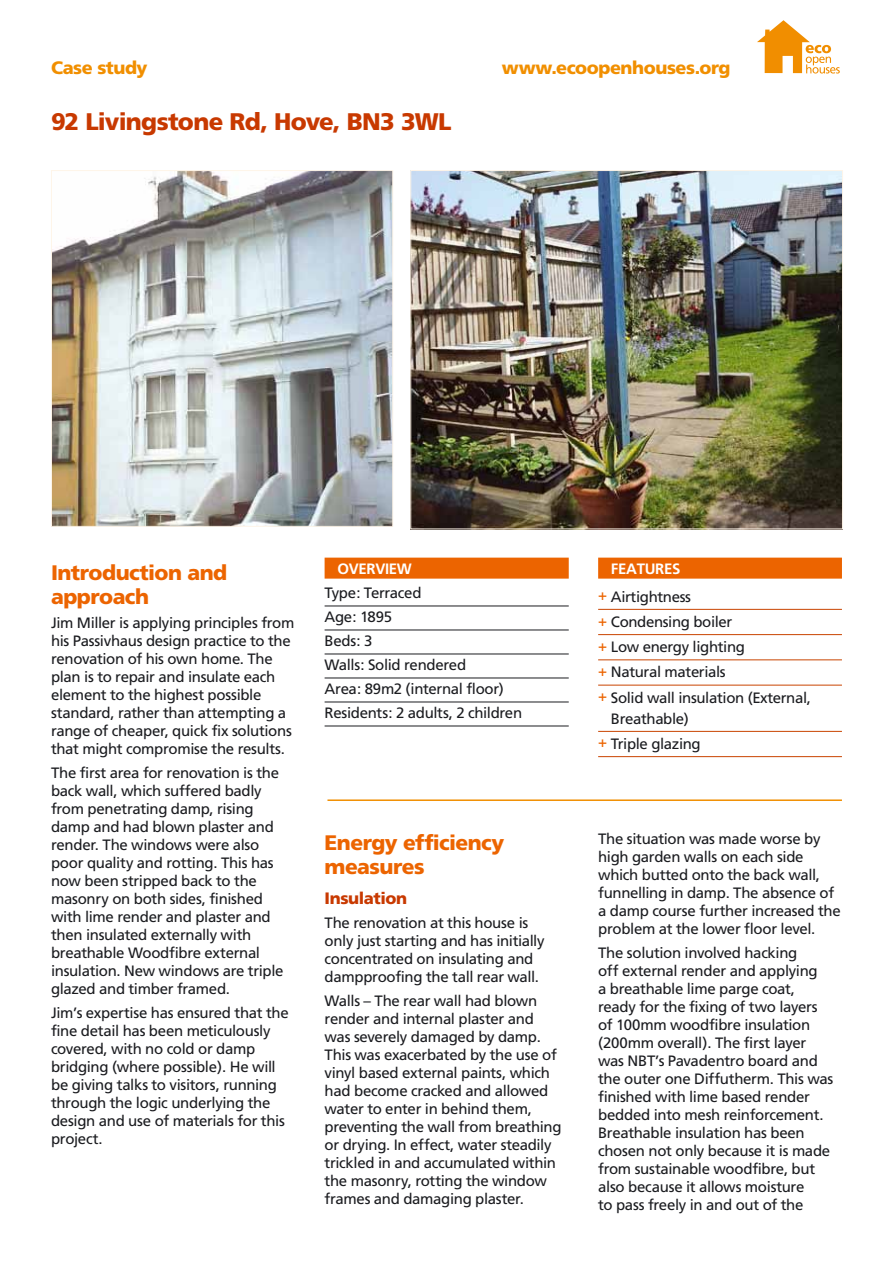
<style>
.page{position:relative;width:893px;height:1263px;background:#fff}
.page>*{position:absolute;margin:0;border:0;box-sizing:border-box;transform-origin:0 0}
.t1{font:900 24px "Frutiger";letter-spacing:-.03em;color:#c83900}
.t2{font:900 21px/24px "Frutiger";letter-spacing:-.025em;color:#ec6400}
.t3{font:900 18px "Frutiger";letter-spacing:-.025em;color:#f18f00}
.t4{font:900 16.5px "Frutiger";letter-spacing:-.025em;color:#c83900}
.t5{font:15px/18px "Frutiger";letter-spacing:-.025em;color:#1b1c20}
.t6{font:700 15px "Frutiger";letter-spacing:-.02em;color:#fff}
.s1{font-weight:700;color:#fff}
.s2{color:#ec6400}
</style>
<div class="page">
<svg style="left:757px;top:20px;width:83px;height:54px"></svg>
<div style="left:598px;top:558px;width:244px;height:21px;background:#ec6400"></div>
<hr style="left:598px;top:609px;width:244px;height:1px;background:#c94400">
<hr style="left:598px;top:634px;width:244px;height:1px;background:#c94400">
<hr style="left:598px;top:659px;width:244px;height:1px;background:#c94400">
<hr style="left:598px;top:685px;width:244px;height:1px;background:#c94400">
<hr style="left:598px;top:731px;width:244px;height:1px;background:#c94400">
<hr style="left:598px;top:756px;width:244px;height:1px;background:#c94400">
<div style="left:325px;top:558px;width:244px;height:21px;background:#ec6400"></div>
<hr style="left:325px;top:606px;width:244px;height:1px;background:#1b1c20">
<hr style="left:325px;top:630px;width:244px;height:1px;background:#1b1c20">
<hr style="left:325px;top:654px;width:244px;height:1px;background:#1b1c20">
<hr style="left:325px;top:678px;width:244px;height:1px;background:#1b1c20">
<hr style="left:325px;top:702px;width:244px;height:1px;background:#1b1c20">
<hr style="left:325px;top:726px;width:244px;height:1px;background:#1b1c20">
<hr style="left:327px;top:799px;width:515px;height:2px;background:#f18f00">
<img style="left:53px;top:172px;width:338px;height:353px">
<div style="left:51px;top:170px;width:342px;height:357px;border:1px solid #fef5e9"></div>
<img style="left:412px;top:172px;width:429px;height:355px">
<div style="left:410px;top:170px;width:433px;height:359px;border:1px solid #fef5e9"></div>
<p class="t3" style="left:51px;top:56px;width:98px">Case study</p>
<p class="t3" style="left:502px;top:56px;width:230px">www.ecoopenhouses.org</p>
<h1 class="t1" style="left:51px;top:107px;width:402px">92 Livingstone Rd, Hove, BN3 3WL</h1>
<h2 class="t2" style="left:51px;top:561px;width:178px">Introduction and approach</h2>
<p class="t5" style="left:51px;top:614px;width:245px">Jim Miller is applying principles from his Passivhaus design practice to the renovation of his own home. The plan is to repair and insulate each element to the highest possible standard, rather than attempting a range of cheaper, quick fix solutions that might compromise the results.</p>
<p class="t5" style="left:51px;top:764px;width:234px">The first area for renovation is the back wall, which suffered badly from penetrating damp, rising damp and had blown plaster and render. The windows were also poor quality and rotting. This has now been stripped back to the masonry on both sides, finished with lime render and plaster and then insulated externally with breathable Woodfibre external insulation. New windows are triple glazed and timber framed.</p>
<p class="t5" style="left:51px;top:1004px;width:239px">Jim’s expertise has ensured that the fine detail has been meticulously covered, with no cold or damp bridging (where possible). He will be giving talks to visitors, running through the logic underlying the design and use of materials for this project.</p>
<p class="t6" style="left:337px;top:560px;width:76px">OVERVIEW</p>
<p class="t5" style="left:325px;top:581px;width:199px;line-height:24px">Type: Terraced<br>Age: 1895<br>Beds: 3<br>Walls: Solid rendered<br>Area: 89m2 (internal floor)<br>Residents: 2 adults, 2 children</p>
<h2 class="t2" style="left:325px;top:831px;width:181px">Energy efficiency measures</h2>
<p class="t4" style="left:325px;top:889px;width:84px">Insulation</p>
<p class="t5" style="left:325px;top:914px;width:222px">The renovation at this house is only just starting and has initially concentrated on insulating and dampproofing the tall rear wall.</p>
<p class="t5" style="left:325px;top:992px;width:238px">Walls – The rear wall had blown render and internal plaster and was severely damaged by damp.<br>This was exacerbated by the use of vinyl based external paints, which had become cracked and allowed water to enter in behind them, preventing the wall from breathing or drying. In effect, water steadily trickled in and accumulated within the masonry, rotting the window frames and damaging plaster.</p>
<p class="t5" style="left:598px;top:556px;width:94px;line-height:27.3px;text-align:center"><span class="s1">FEATURES<br></span><span class="s2">+</span> Airtightness</p>
<p class="t5" style="left:598px;top:609px;width:214px;line-height:25.2px"><span class="s2">+</span> Condensing boiler<br><span class="s2">+</span> Low energy lighting<br><span class="s2">+</span> Natural materials<br><span class="s2">+</span> Solid wall insulation (External,</p>
<p class="t5" style="left:598px;top:706px;width:104px;line-height:25.2px;text-align:center">Breathable)<br><span class="s2">+</span> Triple glazing</p>
<p class="t5" style="left:598px;top:830px;width:244px">The situation was made worse by high garden walls on each side which butted onto the back wall, funnelling in damp. The absence of a damp course further increased the problem at the lower floor level.</p>
<p class="t5" style="left:598px;top:944px;width:237px">The solution involved hacking<br>off external render and applying<br>a breathable lime parge coat, ready for the fixing of two layers of 100mm woodfibre insulation (200mm overall). The first layer was NBT’s Pavadentro board and the outer one Diffutherm. This was finished with lime based render bedded into mesh reinforcement.<br>Breathable insulation has been chosen not only because it is made from sustainable woodfibre, but also because it allows moisture<br>to pass freely in and out of the</p>
</div>
